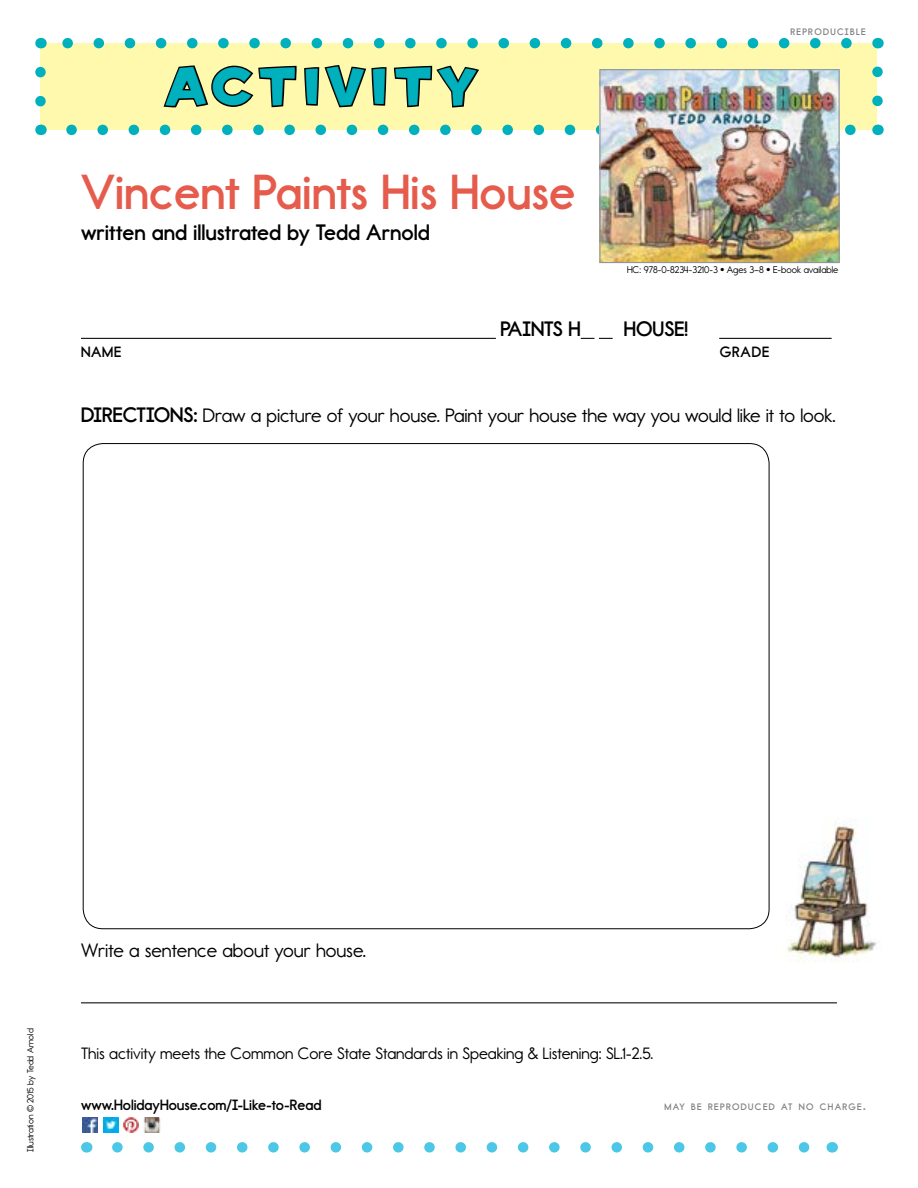
<style>
.page{position:relative;width:918px;height:1188px;background:#fff}
.page>*{position:absolute;margin:0;border:0;box-sizing:border-box;transform-origin:0 0}
.t1{font:700 49.5px "Report School Rg";color:#e65c4c}
.t2{font:49.5px "House A Rama Kingpin";letter-spacing:.15em;color:#00b0bd}
.t3{font:700 22.5px "Report School Rg";color:#000}
.t4{font:700 21px "Report School Rg";color:#000}
.t5{font:19.5px "Report School Rg";color:#000}
.t6{font:16.5px "Report School Rg";color:#000}
.t7{font:700 15px "Report School Rg";color:#000}
.t8{font:9.75px "Report School Rg";color:#000}
.t9{font:700 9.45px "Report School Rg";letter-spacing:.145em;color:#808285}
.t10{font:9px "Report School Rg";color:#000}
.s1{font-weight:700;font-size:21px}
.s2{font-size:13.5px}
</style>
<div class="page">
<div style="left:40px;top:43px;width:838px;height:87px;background:#fff9ae"></div>
<svg style="left:35px;top:72px;width:11px;height:35px"></svg>
<svg style="left:872px;top:58px;width:11px;height:43px"></svg>
<svg style="left:62px;top:38px;width:784px;height:10px"></svg>
<svg style="left:72px;top:65px;width:784px;height:71px"></svg>
<hr style="left:81px;top:338px;width:415px;height:1px;background:#000">
<svg style="left:581px;top:338px;width:32px;height:1px"></svg>
<hr style="left:719px;top:338px;width:113px;height:1px;background:#000">
<hr style="left:81px;top:1002px;width:756px;height:1px;background:#000">
<img style="left:601px;top:71px;width:237px;height:190px">
<div style="left:599px;top:69px;width:241px;height:194px;border:1px solid #939598"></div>
<svg style="left:117px;top:1142px;width:693px;height:11px"></svg>
<img style="left:83px;top:1117px;width:15px;height:16px">
<img style="left:103px;top:1117px;width:15px;height:16px">
<img style="left:123px;top:1117px;width:15px;height:16px">
<img style="left:143px;top:1117px;width:18px;height:16px">
<img style="left:786px;top:824px;width:91px;height:139px">
<h1 class="t2" style="left:167px;top:53px;width:311px">ACTIVITY</h1>
<h1 class="t1" style="left:81px;top:162px;width:496px">Vincent Paints His House</h1>
<p class="t3" style="left:81px;top:219px;width:350px">written and illustrated by Tedd Arnold</p>
<p class="t9" style="left:790px;top:26px;width:77px">REPRODUCIBLE</p>
<p class="t8" style="left:627px;top:264px;width:213px">HC: 978-0-8234-3210-3 • Ages 3–8 • E-book available</p>
<p class="t4" style="left:500px;top:316px;width:82px">Paints H</p>
<p class="t4" style="left:624px;top:316px;width:66px">House!</p>
<p class="t7" style="left:81px;top:343px;width:42px">Name</p>
<p class="t7" style="left:720px;top:343px;width:51px">grade</p>
<p class="t5" style="left:81px;top:404px;width:756px"><span class="s1">Directions:</span> Draw a picture of your house. Paint your house the way you would like it to look.</p>
<p class="t10" style="left:25px;top:1152px;width:125px;rotate:-90deg">Illustration © 2015 by Tedd Arnold</p>
<p class="t5" style="left:81px;top:939px;width:287px">Write a sentence about your house.</p>
<p class="t6" style="left:81px;top:1044px;width:574px">This activity meets the Common Core State Standards in Speaking &amp; Listening: SL.1-2.5.</p>
<p class="t7" style="left:81px;top:1095px;width:242px">www.HolidayHouse.com/I-Like-to-Read</p>
<p class="t9" style="left:665px;top:1101px;width:203px">MAY BE REPRODUCED AT NO CHARGE<span class="s2">.</span></p>
</div>
